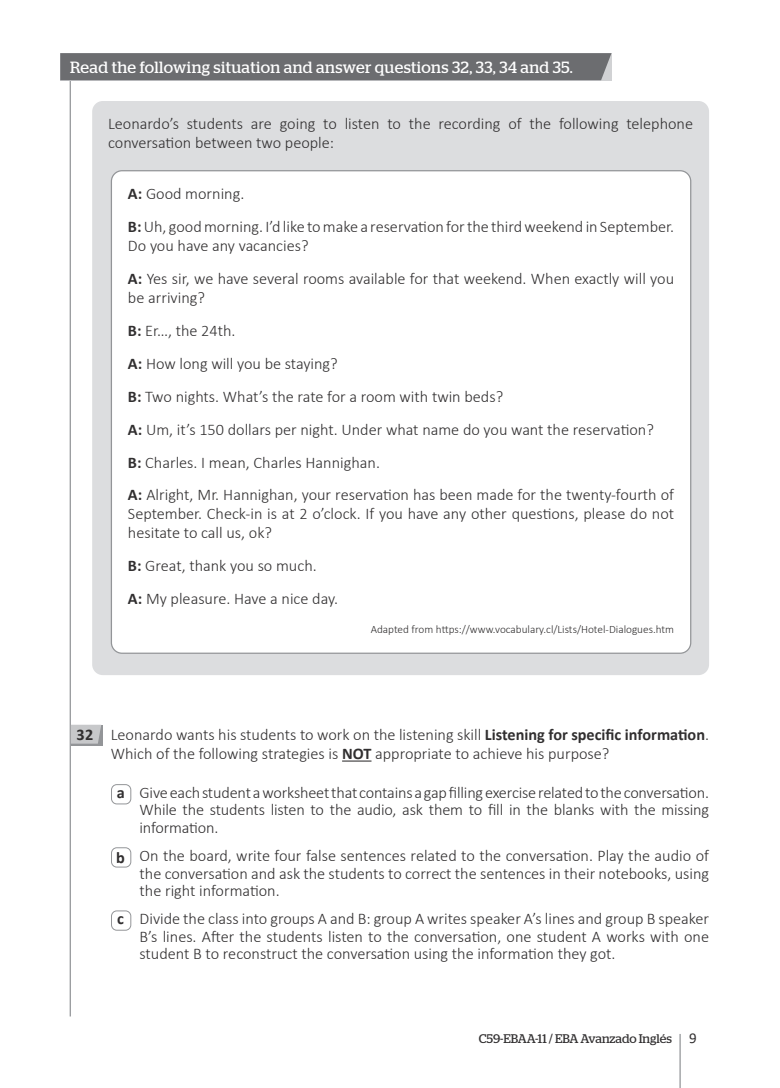
<style>
.page{position:relative;width:780px;height:1088px;background:#fff}
.page>*{position:absolute;margin:0;border:0;box-sizing:border-box;transform-origin:0 0}
.t1{font:300 16.25px/32.9px "Calibri";color:#312f30}
.t2{font:16.25px "Stag";letter-spacing:.02em;color:#fff}
.t3{font:700 16.25px "Calibri";color:#312f30}
.t4{font:12.5px "Stag";color:#312f30}
.t5{font:300 11.25px "Calibri";color:#312f30}
.s1{font-weight:700}
.s2{font-family:"Calibri";font-size:15px}
</style>
<div class="page">
<hr style="left:679px;top:1034px;width:1px;height:54px;background:#939598">
<svg style="left:342px;top:760px;width:29px;height:1px"></svg>
<div style="left:111px;top:784px;width:20px;height:20px;border:1px solid #939598;border-radius:5px"></div>
<div style="left:111px;top:847px;width:20px;height:20px;border:1px solid #939598;border-radius:5px"></div>
<div style="left:111px;top:910px;width:20px;height:20px;border:1px solid #939598;border-radius:5px"></div>
<hr style="left:70px;top:62px;width:1px;height:954px;background:#939598">
<div style="left:60px;top:53px;width:551px;height:27px;background:#6c6d70"></div>
<div style="left:92px;top:101px;width:617px;height:574px;background:#dcdddf;border-radius:11px"></div>
<div style="left:111px;top:171px;width:579px;height:482px;background:#fff;border-radius:11px"></div>
<div style="left:71px;top:725px;width:31px;height:20px;background:#939598"></div>
<svg style="left:71px;top:725px;width:30px;height:19px"></svg>
<p class="t2" style="left:70px;top:58px;width:504px">Read the following situation and answer questions 32, 33, 34 and 35.</p>
<p class="t1" style="left:108px;top:114px;width:586px;line-height:18.8px">Leonardo’s students are going to listen to the recording of the following telephone conversation between two people:</p>
<p class="t1" style="left:128px;top:177px;width:547px"><span class="s1">A:</span> Good morning.<br><span class="s1">B:</span> Uh, good morning. I’d like to make a reservation for the third weekend in September.</p>
<p class="t1" style="left:128px;top:229px;width:547px">Do you have any vacancies?<br><span class="s1">A:</span> Yes sir, we have several rooms available for that weekend. When exactly will you</p>
<p class="t1" style="left:128px;top:281px;width:547px">be arriving?<br><span class="s1">B:</span> Er…, the 24th.<br><span class="s1">A:</span> How long will you be staying?<br><span class="s1">B:</span> Two nights. What’s the rate for a room with twin beds?<br><span class="s1">A:</span> Um, it’s 150 dollars per night. Under what name do you want the reservation?<br><span class="s1">B:</span> Charles. I mean, Charles Hannighan.<br><span class="s1">A:</span> Alright, Mr. Hannighan, your reservation has been made for the twenty-fourth of</p>
<p class="t1" style="left:128px;top:504px;width:547px;line-height:18.8px">September. Check-in is at 2 o’clock. If you have any other questions, please do not hesitate to call us, ok?</p>
<p class="t1" style="left:128px;top:549px;width:211px"><span class="s1">B:</span> Great, thank you so much.<br><span class="s1">A:</span> My pleasure. Have a nice day.</p>
<p class="t5" style="left:371px;top:622px;width:305px">Adapted from https://www.vocabulary.cl/Lists/Hotel-Dialogues.htm</p>
<p class="t3" style="left:76px;top:723px;width:18px">32</p>
<p class="t1" style="left:111px;top:725px;width:599px;line-height:18.8px">Leonardo wants his students to work on the listening skill <span class="s1">Listening for specific information</span>.<br>Which of the following strategies is <span class="s1">NOT</span> appropriate to achieve his purpose?</p>
<p class="t1" style="left:139px;top:784px;width:571px;line-height:17.5px;text-align:justify;text-indent:-23px"><span class="s1">a</span> Give each student a worksheet that contains a gap filling exercise related to the conversation.<br>While the students listen to the audio, ask them to fill in the blanks with the missing information.</p>
<p class="t1" style="left:139px;top:847px;width:571px;line-height:17.5px;text-align:justify;text-indent:-23px"><span class="s1">b</span> On the board, write four false sentences related to the conversation. Play the audio of the conversation and ask the students to correct the sentences in their notebooks, using the right information.</p>
<p class="t1" style="left:139px;top:910px;width:571px;line-height:17.5px;text-align:justify;text-indent:-22px"><span class="s1">c</span> Divide the class into groups A and B: group A writes speaker A’s lines and group B speaker B’s lines. After the students listen to the conversation, one student A works with one student B to reconstruct the conversation using the information they got.</p>
<p class="t4" style="left:479px;top:1031px;width:219px">C59-EBAA-11 / EBA Avanzado Inglés <span class="s2">9</span></p>
</div>
